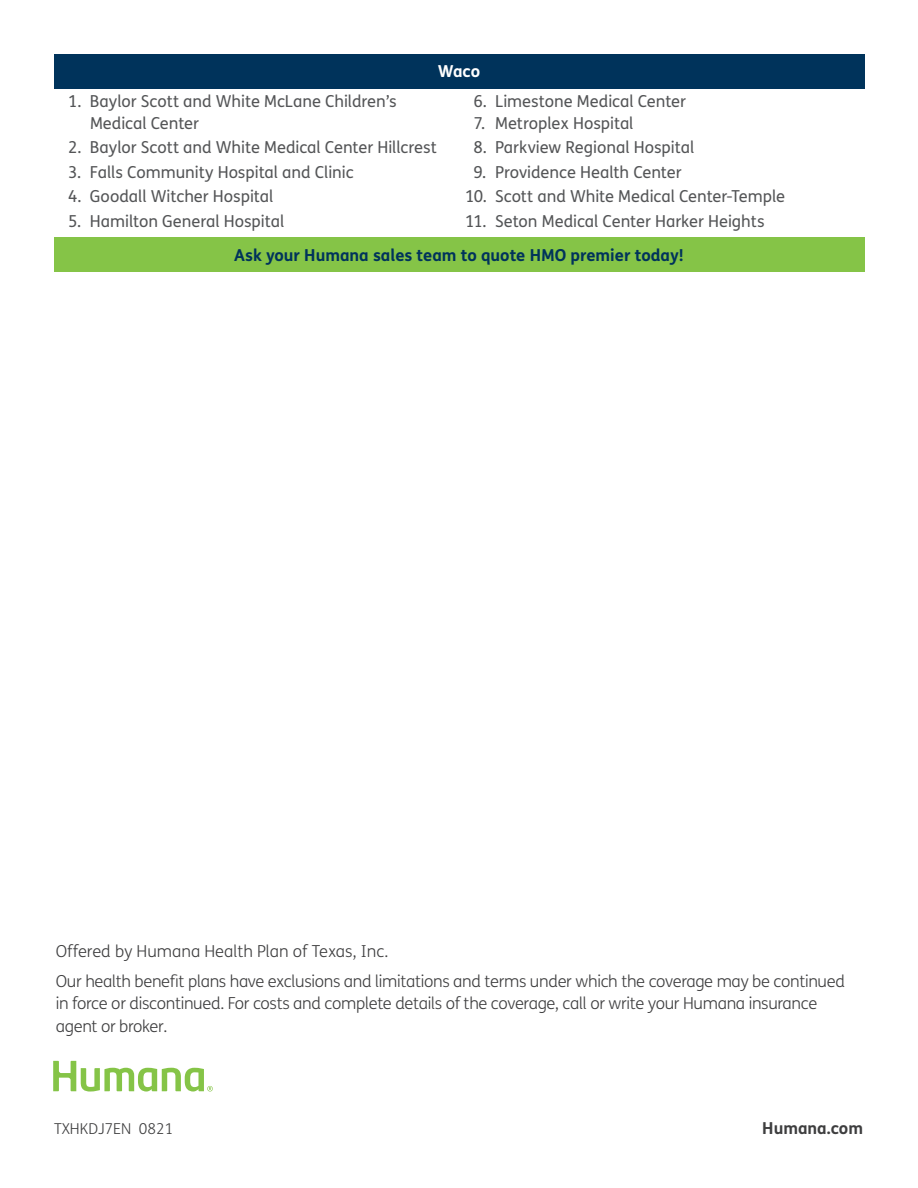
<style>
.page{position:relative;width:918px;height:1188px;background:#fff}
.page>*{position:absolute;margin:0;border:0;box-sizing:border-box;transform-origin:0 0}
.Paragraph_Style_1{font:16.5px/22.5px "FS Humana";letter-spacing:-.005em;color:#545557}
.t1{font:300 16.5px/22.5px "FS Humana";letter-spacing:-.02em;color:#3e3e3f}
.Paragraph_Style_1-2{font:700 16.5px "FS Humana";color:#00335b}
.t2{font:300 16.5px "FS Humana";color:#3e3e3f}
.t3{font:700 16.5px "FS Humana";color:#3e3e3f}
.Paragraph_Style_1-3{font:700 16.5px "FS Humana";color:#fff}
.t4{font:300 15px "FS Humana";color:#3e3e3f}
</style>
<div class="page">
<svg style="left:53px;top:1061px;width:160px;height:31px"></svg>
<div style="left:54px;top:54px;width:810px;height:34px;background:#00335b"></div>
<div style="left:54px;top:238px;width:810px;height:34px;background:#85c447"></div>
<p class="Paragraph_Style_1-3" style="left:438px;top:59px;width:44px">Waco</p>
<p class="Paragraph_Style_1" style="left:90px;top:89px;width:308px;text-indent:-22px">1. Baylor Scott and White McLane Children’s<br>Medical Center</p>
<p class="Paragraph_Style_1" style="left:473px;top:89px;width:214px">6. Limestone Medical Center</p>
<p class="Paragraph_Style_1" style="left:473px;top:112px;width:162px">7. Metroplex Hospital</p>
<p class="Paragraph_Style_1" style="left:68px;top:136px;width:370px">2. Baylor Scott and White Medical Center Hillcrest</p>
<p class="Paragraph_Style_1" style="left:473px;top:136px;width:222px">8. Parkview Regional Hospital</p>
<p class="Paragraph_Style_1" style="left:68px;top:160px;width:287px">3. Falls Community Hospital and Clinic</p>
<p class="Paragraph_Style_1" style="left:473px;top:160px;width:210px">9. Providence Health Center</p>
<p class="Paragraph_Style_1" style="left:68px;top:185px;width:207px">4. Goodall Witcher Hospital</p>
<p class="Paragraph_Style_1" style="left:465px;top:185px;width:322px">10. Scott and White Medical Center-Temple</p>
<p class="Paragraph_Style_1" style="left:68px;top:209px;width:218px">5. Hamilton General Hospital</p>
<p class="Paragraph_Style_1" style="left:465px;top:209px;width:301px">11. Seton Medical Center Harker Heights</p>
<p class="Paragraph_Style_1-2" style="left:234px;top:242px;width:451px">Ask your Humana sales team to quote HMO premier today!</p>
<p class="t2" style="left:56px;top:940px;width:334px">Offered by Humana Health Plan of Texas, Inc.</p>
<p class="t1" style="left:56px;top:969px;width:791px">Our health benefit plans have exclusions and limitations and terms under which the coverage may be continued in force or discontinued. For costs and complete details of the coverage, call or write your Humana insurance agent or broker.</p>
<p class="t4" style="left:54px;top:1119px;width:121px">TXHKDJ7EN 0821</p>
<p class="t3" style="left:762px;top:1115px;width:102px">Humana.com</p>
</div>
